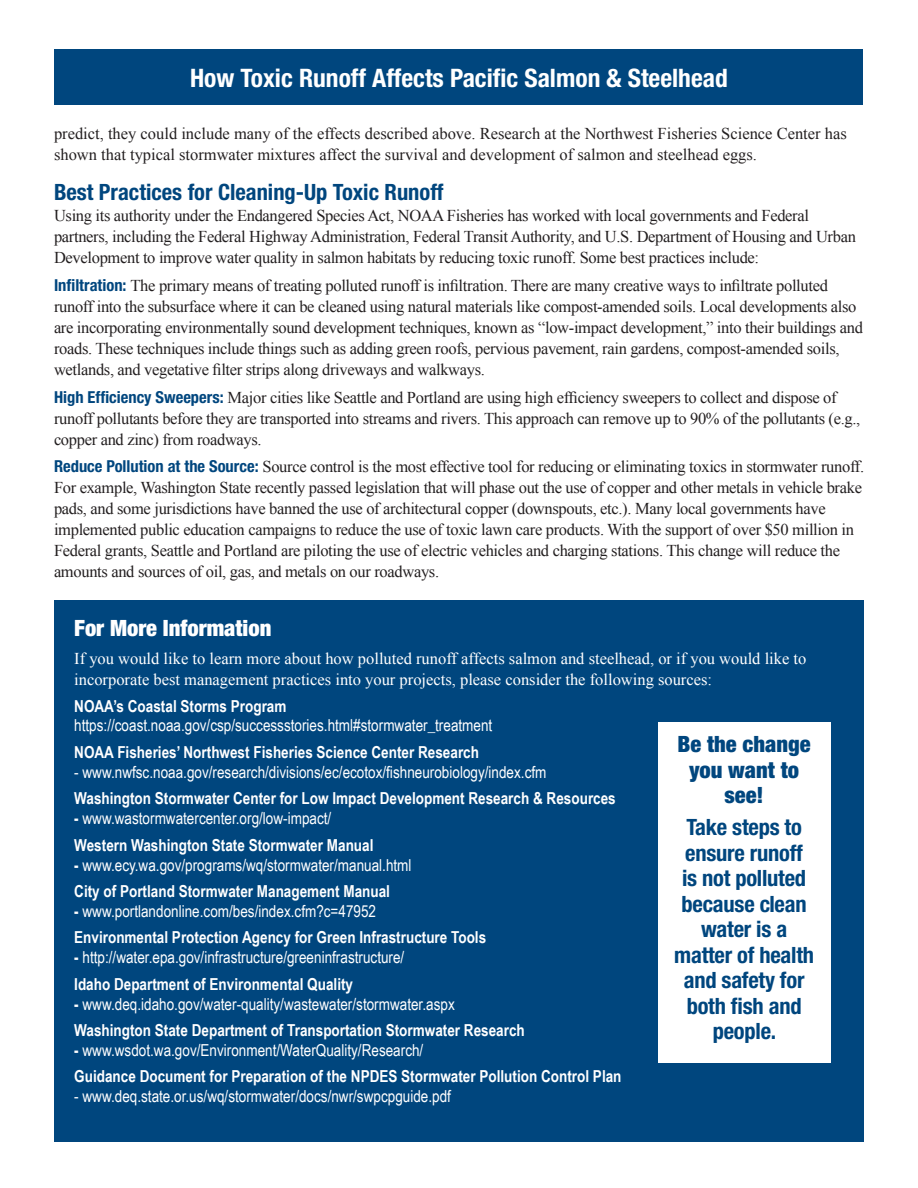
<style>
.page{position:relative;width:918px;height:1188px;background:#fff}
.page>*{position:absolute;margin:0;border:0;box-sizing:border-box;transform-origin:0 0}
.t1{font:700 condensed 25.5px "Helvetica Neue LT Std";color:#fff}
.t2{font:700 condensed 22.5px/25.5px "Helvetica Neue LT Std";letter-spacing:-.01em;color:#00467e;text-align:center}
.t3{font:900 condensed 22.5px/25.5px "Helvetica Neue LT Std";color:#00467e;text-align:center}
.t4{font:900 condensed 22.5px "Helvetica Neue LT Std";color:#fff}
.t5{font:16.5px/21px "Times New Roman";letter-spacing:-.02em;color:#231f20}
.t6{font:16.5px/26.5px "Arial Narrow";color:#fff}
.t7{font:700 16.5px/26.5px "Arial Narrow";color:#fff}
.t8{font:16.5px/21px "Times New Roman";color:#231f20}
.t9{font:16.5px/21px "Times New Roman";color:#fff}
.s1{font-family:"Helvetica Neue LT Std";font-weight:700;font-stretch:condensed;color:#00467e}
.s2{font-weight:700}
.s3{font-weight:400}
</style>
<div class="page">
<div style="left:54px;top:600px;width:810px;height:541px;background:#00467e"></div>
<div style="left:55px;top:49px;width:808px;height:55px;background:#00467e"></div>
<div style="left:658px;top:723px;width:173px;height:340px;background:#fff"></div>
<p class="t1" style="left:190px;top:63px;width:539px">How Toxic Runoff Affects Pacific Salmon &amp; Steelhead</p>
<p class="t8" style="left:54px;top:122px;width:794px">predict, they could include many of the effects described above. Research at the Northwest Fisheries Science Center has shown that typical stormwater mixtures affect the survival and development of salmon and steelhead eggs.</p>
<p class="t2" style="left:54px;top:179px;width:391px">Best Practices for Cleaning-Up Toxic Runoff</p>
<p class="t5" style="left:54px;top:205px;width:803px">Using its authority under the Endangered Species Act, NOAA Fisheries has worked with local governments and Federal partners, including the Federal Highway Administration, Federal Transit Authority, and U.S. Department of Housing and Urban<br>Development to improve water quality in salmon habitats by reducing toxic runoff. Some best practices include:</p>
<p class="t5" style="left:54px;top:275px;width:810px"><span class="s1">Infiltration:</span> The primary means of treating polluted runoff is infiltration. There are many creative ways to infiltrate polluted runoff into the subsurface where it can be cleaned using natural materials like compost-amended soils. Local developments also are incorporating environmentally sound development techniques, known as “low-impact development,” into their buildings and roads. These techniques include things such as adding green roofs, pervious pavement, rain gardens, compost-amended soils, wetlands, and vegetative filter strips along driveways and walkways.</p>
<p class="t5" style="left:54px;top:386px;width:808px"><span class="s1">High Efficiency Sweepers:</span> Major cities like Seattle and Portland are using high efficiency sweepers to collect and dispose of runoff pollutants before they are transported into streams and rivers. This approach can remove up to 90% of the pollutants (e.g., copper and zinc) from roadways.</p>
<p class="t5" style="left:54px;top:456px;width:812px"><span class="s1">Reduce Pollution at the Source:</span> Source control is the most effective tool for reducing or eliminating toxics in stormwater runoff.<br>For example, Washington State recently passed legislation that will phase out the use of copper and other metals in vehicle brake pads, and some jurisdictions have banned the use of architectural copper (downspouts, etc.). Many local governments have implemented public education campaigns to reduce the use of toxic lawn care products. With the support of over $50 million in Federal grants, Seattle and Portland are piloting the use of electric vehicles and charging stations. This change will reduce the amounts and sources of oil, gas, and metals on our roadways.</p>
<p class="t4" style="left:74px;top:614px;width:199px">For More Information</p>
<p class="t9" style="left:74px;top:648px;width:734px">If you would like to learn more about how polluted runoff affects salmon and steelhead, or if you would like to incorporate best management practices into your projects, please consider the following sources:</p>
<p class="t6" style="left:74px;top:695px;width:420px;line-height:19.8px"><span class="s2">NOAA’s Coastal Storms Program </span>https://coast.noaa.gov/csp/successstories.html#stormwater_treatment</p>
<p class="t7" style="left:74px;top:738px;width:406px">NOAA Fisheries’ Northwest Fisheries Science Center Research</p>
<p class="t6" style="left:74px;top:758px;width:543px">- www.nwfsc.noaa.gov/research/divisions/ec/ecotox/fishneurobiology/index.cfm<br><span class="s2">Washington Stormwater Center for Low Impact Development Research &amp; Resources</span></p>
<p class="t7" style="left:74px;top:804px;width:301px">- <span class="s3">www.wastormwatercenter.org/low-impact/<br></span>Western Washington State Stormwater Manual</p>
<p class="t6" style="left:74px;top:851px;width:339px"><span class="s2">-</span> www.ecy.wa.gov/programs/wq/stormwater/manual.html<br><span class="s2">City of Portland Stormwater Management Manual</span></p>
<p class="t7" style="left:74px;top:897px;width:414px">- <span class="s3">www.portlandonline.com/bes/index.cfm?c=47952<br></span>Environmental Protection Agency for Green Infrastructure Tools</p>
<p class="t6" style="left:74px;top:944px;width:332px"><span class="s2">-</span> http://water.epa.gov/infrastructure/greeninfrastructure/<br><span class="s2">Idaho Department of Environmental Quality</span></p>
<p class="t7" style="left:74px;top:990px;width:452px">- <span class="s3">www.deq.idaho.gov/water-quality/wastewater/stormwater.aspx<br></span>Washington State Department of Transportation Stormwater Research</p>
<p class="t7" style="left:74px;top:1036px;width:549px">- <span class="s3">www.wsdot.wa.gov/Environment/WaterQuality/Research/<br></span>Guidance Document for Preparation of the NPDES Stormwater Pollution Control Plan</p>
<p class="t6" style="left:74px;top:1083px;width:378px">- www.deq.state.or.us/wq/stormwater/docs/nwr/swpcpguide.pdf</p>
<p class="t3" style="left:678px;top:731px;width:135px">Be the change you want to see!</p>
<p class="t2" style="left:674px;top:814px;width:141px">Take steps to ensure runoff<br>is not polluted because clean water is a matter of health and safety for both fish and people.</p>
</div>
